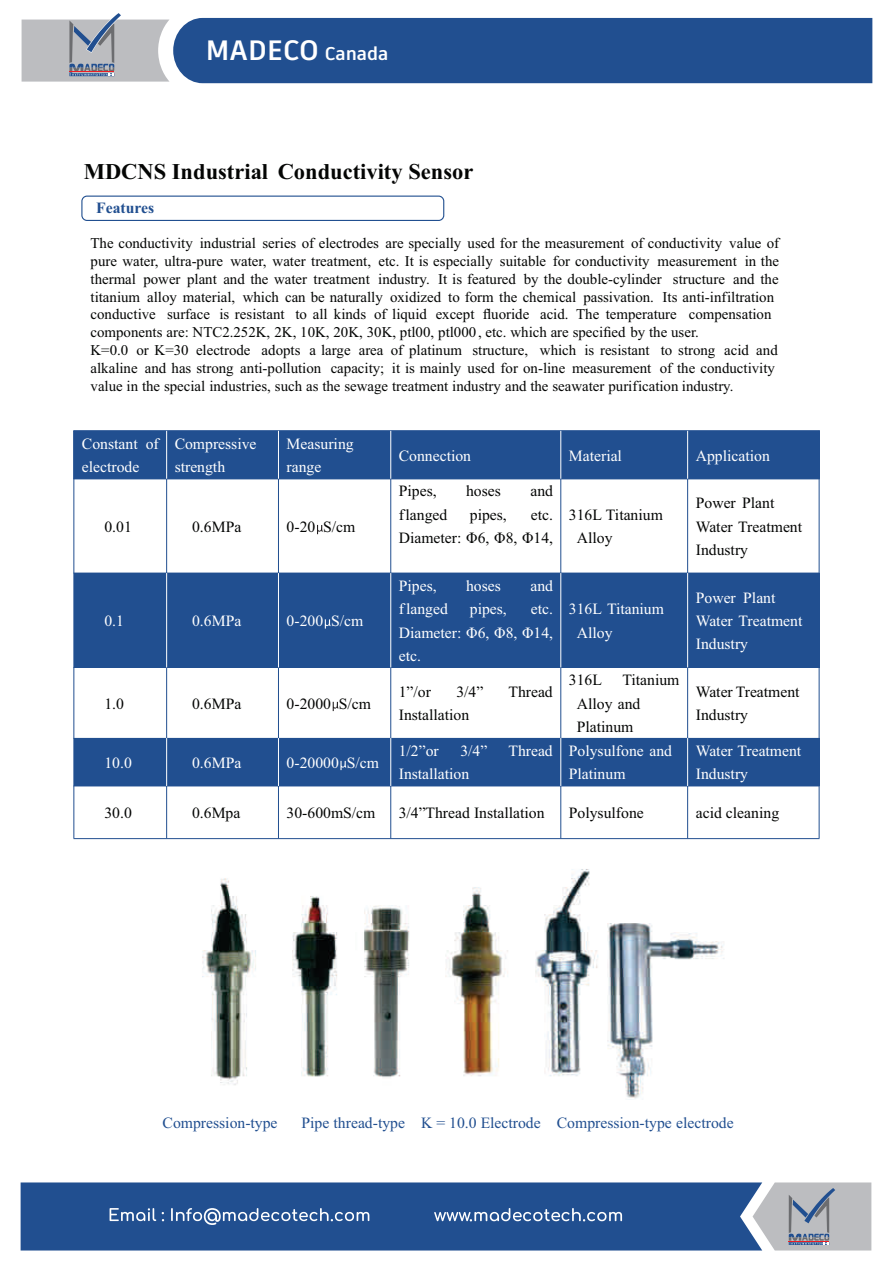
<style>
.page{position:relative;width:893px;height:1263px;background:#fff}
.page>*{position:absolute;margin:0;border:0;box-sizing:border-box;transform-origin:0 0}
.t1{font:700 27.9px "Artifakt Element";color:#fff}
.t2{font:700 22.5px "Times New Roman";color:#040504}
.t3{font:15.6px/23.4px "Times New Roman";color:#fff}
.t4{font:15.6px/23.4px "Times New Roman";color:#040504}
.t5{font:15.6px "Times New Roman";color:#214f90}
.t6{font:700 15.6px "Times New Roman";color:#214f90}
.t7{font:14.85px/17.9px "Times New Roman";color:#040504}
.s1{font-size:18.45px}
</style>
<div class="page">
<div style="left:74px;top:573px;width:745px;height:94px;background:#214f90"></div>
<div style="left:74px;top:738px;width:745px;height:48px;background:#214f90"></div>
<div style="left:73px;top:430px;width:747px;height:48px;background:#214f90"></div>
<hr style="left:73px;top:431px;width:746px;height:1px;background:#214f90">
<hr style="left:73px;top:478px;width:746px;height:1px;background:#214f90">
<hr style="left:73px;top:667px;width:746px;height:1px;background:#214f90">
<hr style="left:73px;top:786px;width:746px;height:1px;background:#214f90">
<hr style="left:73px;top:838px;width:746px;height:1px;background:#214f90">
<hr style="left:73px;top:431px;width:1px;height:407px;background:#214f90">
<hr style="left:166px;top:431px;width:1px;height:407px;background:#214f90">
<hr style="left:278px;top:431px;width:1px;height:407px;background:#214f90">
<hr style="left:390px;top:431px;width:1px;height:407px;background:#214f90">
<hr style="left:560px;top:431px;width:1px;height:407px;background:#214f90">
<hr style="left:687px;top:431px;width:1px;height:407px;background:#214f90">
<hr style="left:819px;top:431px;width:1px;height:407px;background:#214f90">
<div style="left:21px;top:1182px;width:732px;height:68px;background:#214f90"></div>
<svg style="left:753px;top:1182px;width:118px;height:68px;background:#b3b6bd"></svg>
<svg style="left:110px;top:1208px;width:259px;height:17px;background:#5175a8"></svg>
<svg style="left:434px;top:1208px;width:188px;height:13px;background:#5d7eae"></svg>
<div style="left:173px;top:18px;width:699px;height:65px;background:#214f90"></div>
<svg style="left:22px;top:13px;width:148px;height:69px;background:#bbbdc3"></svg>
<div style="left:81px;top:196px;width:363px;height:25px;border:1px solid #214f90;border-radius:5px"></div>
<hr style="left:166px;top:573px;width:1px;height:94px;background:#fff">
<hr style="left:278px;top:573px;width:1px;height:94px;background:#fff">
<hr style="left:390px;top:573px;width:1px;height:94px;background:#fff">
<hr style="left:560px;top:573px;width:1px;height:94px;background:#fff">
<hr style="left:687px;top:573px;width:1px;height:94px;background:#fff">
<hr style="left:687px;top:431px;width:1px;height:48px;background:#fff">
<hr style="left:560px;top:431px;width:1px;height:48px;background:#fff">
<hr style="left:390px;top:431px;width:1px;height:48px;background:#fff">
<hr style="left:278px;top:431px;width:1px;height:48px;background:#fff">
<hr style="left:166px;top:431px;width:1px;height:48px;background:#fff">
<hr style="left:166px;top:738px;width:1px;height:48px;background:#fff">
<hr style="left:278px;top:738px;width:1px;height:48px;background:#fff">
<hr style="left:390px;top:738px;width:1px;height:48px;background:#fff">
<hr style="left:560px;top:738px;width:1px;height:48px;background:#fff">
<hr style="left:687px;top:738px;width:1px;height:48px;background:#fff">
<img style="left:202px;top:869px;width:522px;height:231px">
<svg style="left:340px;top:761px;width:6px;height:9px"></svg>
<svg style="left:333px;top:702px;width:5px;height:9px"></svg>
<svg style="left:325px;top:619px;width:5px;height:10px"></svg>
<svg style="left:317px;top:525px;width:6px;height:9px"></svg>
<h1 class="t1" style="left:205px;top:39px;width:185px">MADECO <span class="s1">Canada</span></h1>
<h2 class="t2" style="left:84px;top:163px;width:391px">MDCNS Industrial Conductivity Sensor</h2>
<p class="t6" style="left:96px;top:202px;width:60px">Features</p>
<p class="t7" style="left:91px;top:236px;width:690px">The conductivity industrial series of electrodes are specially used for the measurement of conductivity value of pure water, ultra-pure water, water treatment, etc. It is especially suitable for conductivity measurement in the thermal power plant and the water treatment industry. It is featured by the double-cylinder structure and the titanium alloy material, which can be naturally oxidized to form the chemical passivation. Its anti-infiltration conductive surface is resistant to all kinds of liquid except fluoride acid. The temperature compensation components are: NTC2.252K, 2K, 10K, 20K, 30K, ptl00, ptl000, etc. which are specified by the user.<br>K=0.0 or K=30 electrode adopts a large area of platinum structure, which is resistant to strong acid and alkaline and has strong anti-pollution capacity; it is mainly used for on-line measurement of the conductivity value in the special industries, such as the sewage treatment industry and the seawater purif ication industry.</p>
<p class="t3" style="left:82px;top:433px;width:78px">Constant of electrode</p>
<p class="t3" style="left:175px;top:433px;width:83px">Compressive strength</p>
<p class="t3" style="left:287px;top:433px;width:69px">Measuring range</p>
<p class="t3" style="left:399px;top:445px;width:74px">Connection</p>
<p class="t3" style="left:569px;top:445px;width:55px">Material</p>
<p class="t3" style="left:696px;top:445px;width:76px">Application</p>
<p class="t4" style="left:104px;top:516px;width:29px">0.01</p>
<p class="t4" style="left:192px;top:516px;width:51px">0.6MPa</p>
<p class="t4" style="left:287px;top:516px;width:70px">0-20 S/cm</p>
<p class="t3" style="left:104px;top:610px;width:21px">0.1</p>
<p class="t3" style="left:192px;top:610px;width:51px">0.6MPa</p>
<p class="t3" style="left:287px;top:610px;width:78px">0-200 S/cm</p>
<p class="t4" style="left:104px;top:693px;width:21px">1.0</p>
<p class="t4" style="left:192px;top:693px;width:51px">0.6MPa</p>
<p class="t4" style="left:287px;top:693px;width:86px">0-2000 S/cm</p>
<p class="t3" style="left:104px;top:752px;width:29px">10.0</p>
<p class="t3" style="left:192px;top:752px;width:51px">0.6MPa</p>
<p class="t3" style="left:287px;top:752px;width:94px">0-20000 S/cm</p>
<p class="t4" style="left:399px;top:481px;width:39px">Pipes,</p>
<p class="t4" style="left:466px;top:481px;width:36px">hoses</p>
<p class="t4" style="left:530px;top:481px;width:24px">and</p>
<p class="t4" style="left:399px;top:504px;width:50px">f langed</p>
<p class="t4" style="left:470px;top:504px;width:39px">pipes,</p>
<p class="t4" style="left:399px;top:504px;width:156px;text-align:right">etc.<br>Diameter: Φ6, Φ8, Φ14,</p>
<p class="t4" style="left:577px;top:504px;width:88px;text-indent:-8px">316L Titanium<br>Alloy</p>
<p class="t4" style="left:696px;top:493px;width:108px">Power Plant<br>Water Treatment<br>Industry</p>
<p class="t3" style="left:399px;top:575px;width:39px">Pipes,</p>
<p class="t3" style="left:466px;top:575px;width:36px">hoses</p>
<p class="t3" style="left:530px;top:575px;width:24px">and</p>
<p class="t3" style="left:399px;top:599px;width:51px">f langed</p>
<p class="t3" style="left:470px;top:599px;width:39px">pipes,</p>
<p class="t3" style="left:399px;top:599px;width:156px;text-align:justify;text-indent:132px">etc.<br>Diameter: Φ6, Φ8, Φ14, etc.</p>
<p class="t3" style="left:577px;top:599px;width:89px;text-indent:-8px">316L Titanium<br>Alloy</p>
<p class="t3" style="left:696px;top:587px;width:108px">Power Plant<br>Water Treatment<br>Industry</p>
<p class="t4" style="left:399px;top:681px;width:34px">1”/or</p>
<p class="t4" style="left:456px;top:681px;width:28px">3/4”</p>
<p class="t4" style="left:508px;top:681px;width:46px">Thread</p>
<p class="t4" style="left:399px;top:705px;width:72px">Installation</p>
<p class="t3" style="left:399px;top:741px;width:42px">1/2”or</p>
<p class="t3" style="left:460px;top:741px;width:28px">3/4”</p>
<p class="t3" style="left:508px;top:741px;width:46px">Thread</p>
<p class="t3" style="left:399px;top:764px;width:72px">Installation</p>
<p class="t4" style="left:577px;top:670px;width:104px;text-indent:46px">Titanium<br>Alloy and<br>Platinum</p>
<p class="t4" style="left:569px;top:670px;width:35px">316L</p>
<p class="t4" style="left:696px;top:681px;width:105px">Water Treatment<br>Industry</p>
<p class="t3" style="left:569px;top:741px;width:105px">Polysulfone and<br>Platinum</p>
<p class="t3" style="left:696px;top:741px;width:107px">Water Treatment<br>Industry</p>
<p class="t4" style="left:104px;top:802px;width:29px">30.0</p>
<p class="t4" style="left:192px;top:802px;width:50px">0.6Mpa</p>
<p class="t4" style="left:287px;top:802px;width:90px">30-600mS/cm</p>
<p class="t4" style="left:399px;top:802px;width:147px">3/4”Thread Installation</p>
<p class="t4" style="left:569px;top:802px;width:76px">Polysulfone</p>
<p class="t4" style="left:696px;top:802px;width:85px">acid cleaning</p>
<p class="t5" style="left:163px;top:1117px;width:116px">Compression-type</p>
<p class="t5" style="left:302px;top:1117px;width:434px">Pipe thread-type K = 10.0 Electrode Compression-type electrode</p>
</div>
